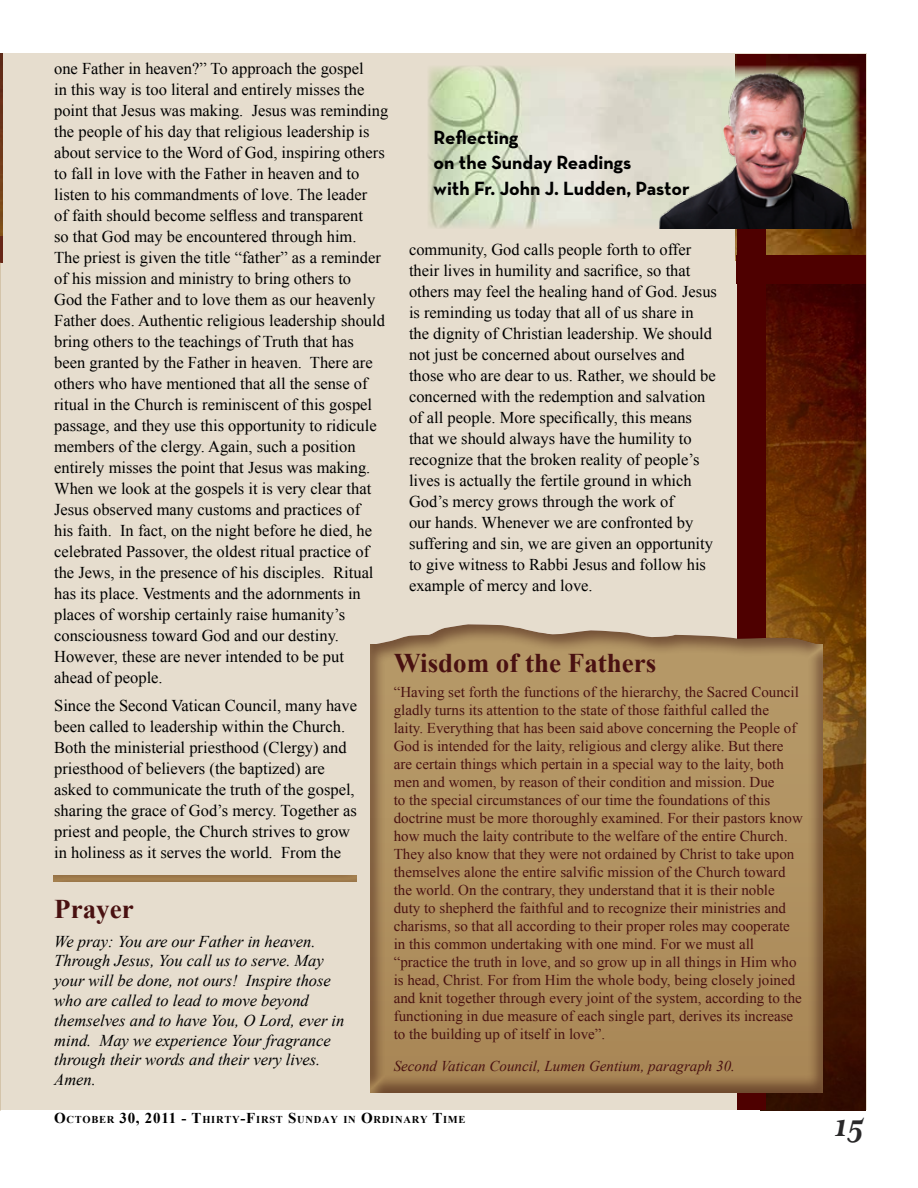
<style>
.page{position:relative;width:918px;height:1188px;background:#fff}
.page>*{position:absolute;margin:0;border:0;box-sizing:border-box;transform-origin:0 0}
.t1{font:italic 700 36px "Mrs Eaves OT";color:#292829}
.t2{font:700 27px "Times New Roman";color:#491111}
.t3{font:700 19.5px/25.5px "Neutraface Text";color:#000}
.t4{font:16.5px/21px "Times New Roman";color:#000}
.t5{font:italic 16.5px/19.8px "Times New Roman";color:#000}
.t6{font:15px/18px "Times New Roman";color:#491111}
.t7{font:italic 15px "Times New Roman";color:#491111}
.t8{font:700 10.5px "Times New Roman";letter-spacing:.07em;color:#000}
.s1{font-size:15px}
</style>
<div class="page">
<img style="left:0;top:53px;width:1px;height:183px">
<hr style="left:0;top:236px;width:2px;height:26px;background:#4e0000">
<hr style="left:0;top:262px;width:1px;height:849px;background:#d4c4aa">
<div style="left:1px;top:53px;width:866px;height:1057px;background:#e6ddce"></div>
<img style="left:736px;top:55px;width:130px;height:200px">
<img style="left:766px;top:284px;width:100px;height:826px">
<div style="left:737px;top:55px;width:29px;height:1055px;background:#4e0000"></div>
<div style="left:736px;top:255px;width:130px;height:29px;background:#4e0000"></div>
<div style="left:369px;top:623px;width:455px;height:471px;background:#491211;opacity:.5"></div>
<div style="left:52px;top:873px;width:306px;height:9px;background:#491211;opacity:.5"></div>
<img style="left:428px;top:66px;width:432px;height:162px">
<img style="left:658px;top:73px;width:197px;height:155px">
<p class="t4" style="left:54px;top:58px;width:336px">one Father in heaven?” To approach the gospel<br>in this way is too literal and entirely misses the point that Jesus was making. Jesus was reminding the people of his day that religious leadership is about service to the Word of God, inspiring others to fall in love with the Father in heaven and to listen to his commandments of love. The leader<br>of faith should become selfless and transparent<br>so that God may be encountered through him.<br>The priest is given the title “father” as a reminder of his mission and ministry to bring others to<br>God the Father and to love them as our heavenly Father does. Authentic religious leadership should bring others to the teachings of Truth that has been granted by the Father in heaven. There are others who have mentioned that all the sense of ritual in the Church is reminiscent of this gospel passage, and they use this opportunity to ridicule members of the clergy. Again, such a position entirely misses the point that Jesus was making.<br>When we look at the gospels it is very clear that Jesus observed many customs and practices of<br>his faith. In fact, on the night before he died, he celebrated Passover, the oldest ritual practice of the Jews, in the presence of his disciples. Ritual has its place. Vestments and the adornments in places of worship certainly raise humanity’s consciousness toward God and our destiny.<br>However, these are never intended to be put<br>ahead of people.</p>
<p class="t4" style="left:54px;top:695px;width:305px">Since the Second Vatican Council, many have been called to leadership within the Church.<br>Both the ministerial priesthood (Clergy) and priesthood of believers (the baptized) are asked to communicate the truth of the gospel, sharing the grace of God’s mercy. Together as priest and people, the Church strives to grow in holiness as it serves the world. From the</p>
<p class="t3" style="left:434px;top:124px;width:258px">Reflecting<br>on the Sunday Readings<br>with Fr. John J. Ludden, Pastor</p>
<p class="t4" style="left:409px;top:239px;width:309px">community, God calls people forth to offer their lives in humility and sacrifice, so that others may feel the healing hand of God. Jesus is reminding us today that all of us share in the dignity of Christian leadership. We should not just be concerned about ourselves and those who are dear to us. Rather, we should be concerned with the redemption and salvation of all people. More specifically, this means that we should always have the humility to recognize that the broken reality of people’s lives is actually the fertile ground in which God’s mercy grows through the work of<br>our hands. Whenever we are confronted by suffering and sin, we are given an opportunity to give witness to Rabbi Jesus and follow his example of mercy and love.</p>
<h2 class="t2" style="left:394px;top:644px;width:264px">Wisdom of the Fathers</h2>
<p class="t6" style="left:394px;top:683px;width:411px">“Having set forth the functions of the hierarchy, the Sacred Council gladly turns its attention to the state of those faithful called the<br>laity. Everything that has been said above concerning the People of God is intended for the laity, religious and clergy alike. But there are certain things which pertain in a special way to the laity, both men and women, by reason of their condition and mission. Due<br>to the special circumstances of our time the foundations of this doctrine must be more thoroughly examined. For their pastors know how much the laity contribute to the welfare of the entire Church.<br>They also know that they were not ordained by Christ to take upon themselves alone the entire salvific mission of the Church toward the world. On the contrary, they understand that it is their noble duty to shepherd the faithful and to recognize their ministries and charisms, so that all according to their proper roles may cooperate in this common undertaking with one mind. For we must all “practice the truth in love, and so grow up in all things in Him who is head, Christ. For from Him the whole body, being closely joined and knit together through every joint of the system, according to the functioning in due measure of each single part, derives its increase to the building up of itself in love”.</p>
<p class="t7" style="left:394px;top:1055px;width:343px">Second Vatican Council, Lumen Gentium, paragraph 30.</p>
<h2 class="t2" style="left:54px;top:890px;width:81px">Prayer</h2>
<p class="t5" style="left:54px;top:931px;width:292px">We pray: You are our Father in heaven.<br>Through Jesus, You call us to serve. May your will be done, not ours! Inspire those who are called to lead to move beyond themselves and to have You, O Lord, ever in mind. May we experience Your fragrance through their words and their very lives.<br>Amen.</p>
<p class="t8" style="left:54px;top:1112px;width:412px"><span class="s1">O</span>CTOBER <span class="s1">30, 2011 - T</span>HIRTY<span class="s1">-F</span>IRST <span class="s1">S</span>UNDAY IN <span class="s1">O</span>RDINARY <span class="s1">T</span>IME</p>
<h1 class="t1" style="left:834px;top:1106px;width:31px">15</h1>
</div>
